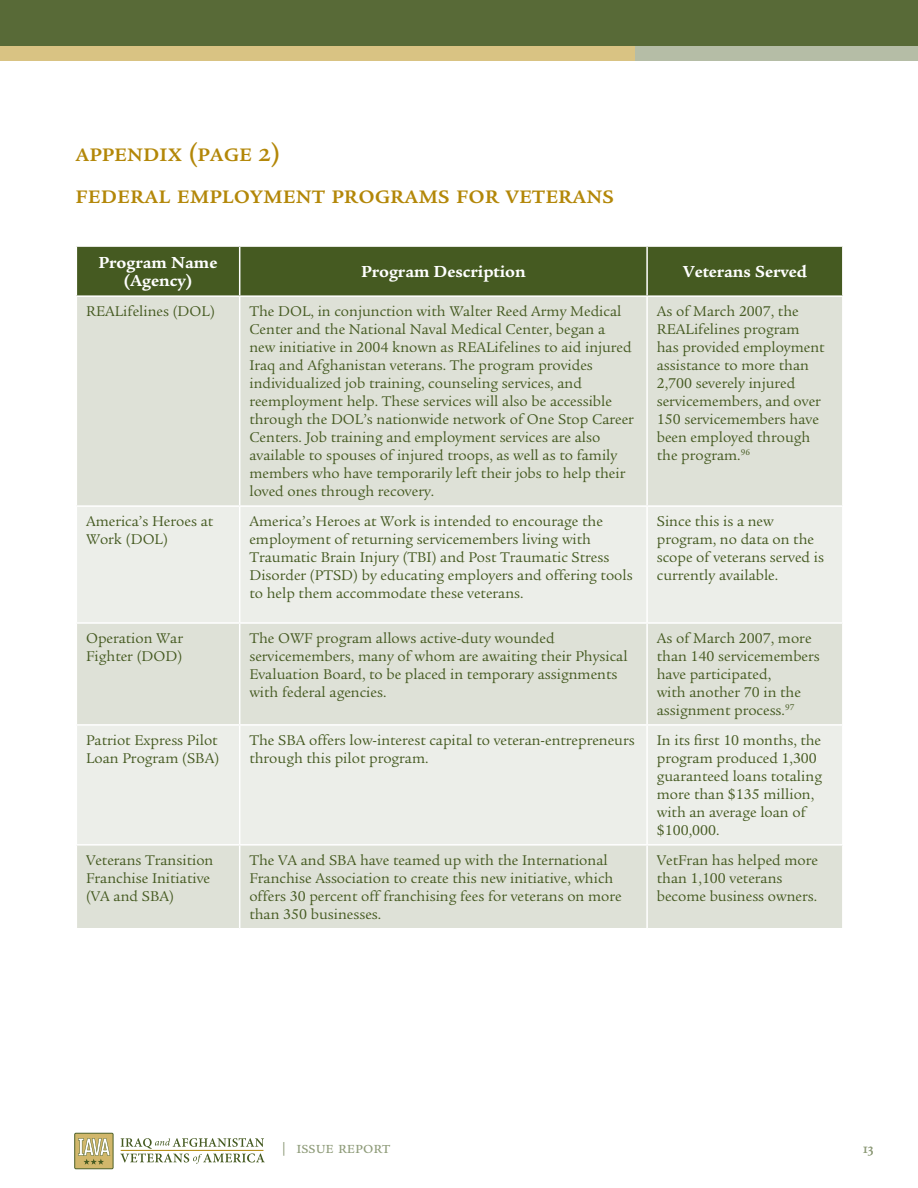
<style>
.page{position:relative;width:918px;height:1188px;background:#fff}
.page>*{position:absolute;margin:0;border:0;box-sizing:border-box;transform-origin:0 0}
.t1{font:500 25.5px/42px "Legacy Serif SC";color:#b38708}
.t2{font:700 16.5px/18px "Legacy Serif";color:#fff;text-align:center}
.t3{font:16.5px "Legacy Serif SC";color:#8f9c7a}
.t4{font:14.7px/18px "Legacy Serif";color:#455a21}
.t5{font:13.2px "Legacy Serif SC";color:#8f9c7a}
</style>
<div class="page">
<div style="left:0;top:0;width:634px;height:61px;background:#d9c383"></div>
<div style="left:636px;top:0;width:282px;height:61px;background:#b5bda6"></div>
<svg style="left:120px;top:1138px;width:145px;height:26px"></svg>
<hr style="left:121px;top:1150px;width:142px;height:1px;background:#b38708">
<svg style="left:74px;top:1133px;width:40px;height:36px"></svg>
<div style="left:0;top:0;width:918px;height:45px;background:#586a37"></div>
<div style="left:77px;top:247px;width:765px;height:48px;background:#455a21"></div>
<div style="left:77px;top:297px;width:765px;height:631px;background:#dee1d7"></div>
<svg style="left:77px;top:507px;width:765px;height:337px;background:#e7eae3"></svg>
<hr style="left:239px;top:297px;width:1px;height:208px;background:#fff">
<hr style="left:646px;top:297px;width:2px;height:208px;background:#fff">
<hr style="left:76px;top:505px;width:164px;height:2px;background:#fff">
<hr style="left:240px;top:505px;width:407px;height:2px;background:#fff">
<hr style="left:239px;top:507px;width:1px;height:115px;background:#fff">
<hr style="left:647px;top:505px;width:197px;height:2px;background:#fff">
<hr style="left:646px;top:507px;width:2px;height:115px;background:#fff">
<hr style="left:76px;top:622px;width:164px;height:2px;background:#fff">
<hr style="left:240px;top:622px;width:407px;height:2px;background:#fff">
<hr style="left:239px;top:624px;width:1px;height:100px;background:#fff">
<hr style="left:647px;top:622px;width:197px;height:2px;background:#fff">
<hr style="left:646px;top:624px;width:2px;height:100px;background:#fff">
<hr style="left:76px;top:724px;width:164px;height:2px;background:#fff">
<hr style="left:240px;top:724px;width:407px;height:2px;background:#fff">
<hr style="left:239px;top:726px;width:1px;height:118px;background:#fff">
<hr style="left:647px;top:724px;width:197px;height:2px;background:#fff">
<hr style="left:646px;top:726px;width:2px;height:118px;background:#fff">
<hr style="left:76px;top:844px;width:164px;height:2px;background:#fff">
<hr style="left:240px;top:844px;width:407px;height:2px;background:#fff">
<hr style="left:239px;top:846px;width:1px;height:82px;background:#fff">
<hr style="left:647px;top:844px;width:197px;height:2px;background:#fff">
<hr style="left:646px;top:846px;width:2px;height:82px;background:#fff">
<hr style="left:239px;top:247px;width:1px;height:48px;background:#fff">
<hr style="left:646px;top:247px;width:2px;height:48px;background:#fff">
<h1 class="t1" style="left:76px;top:132px;width:540px">appendix (page 2)<br>federal employment programs for veterans</h1>
<p class="t2" style="left:99px;top:254px;width:120px">Program Name (Agency)</p>
<p class="t2" style="left:361px;top:263px;width:166px">Program Description</p>
<p class="t2" style="left:683px;top:263px;width:126px">Veterans Served</p>
<p class="t4" style="left:86px;top:303px;width:130px">REALifelines (DOL)</p>
<p class="t4" style="left:249px;top:303px;width:386px">The DOL, in conjunction with Walter Reed Army Medical Center and the National Naval Medical Center, began a new initiative in 2004 known as REALifelines to aid injured Iraq and Afghanistan veterans. The program provides individualized job training, counseling services, and reemployment help. These services will also be accessible through the DOL’s nationwide network of One Stop Career Centers. Job training and employment services are also available to spouses of injured troops, as well as to family members who have temporarily left their jobs to help their loved ones through recovery.</p>
<p class="t4" style="left:657px;top:303px;width:169px">As of March 2007, the<br>REALifelines program has provided employment assistance to more than<br>2,700 severely injured servicemembers, and over<br>150 servicemembers have been employed through the program.<sup>96</sup></p>
<p class="t4" style="left:86px;top:513px;width:129px">America’s Heroes at<br>Work (DOL)</p>
<p class="t4" style="left:249px;top:513px;width:385px">America’s Heroes at Work is intended to encourage the employment of returning servicemembers living with Traumatic Brain Injury (TBI) and Post Traumatic Stress Disorder (PTSD) by educating employers and offering tools to help them accommodate these veterans.</p>
<p class="t4" style="left:657px;top:513px;width:169px">Since this is a new program, no data on the scope of veterans served is currently available.</p>
<p class="t4" style="left:86px;top:630px;width:98px">Operation War<br>Fighter (DOD)</p>
<p class="t4" style="left:249px;top:630px;width:380px">The OWF program allows active-duty wounded servicemembers, many of whom are awaiting their Physical Evaluation Board, to be placed in temporary assignments with federal agencies.</p>
<p class="t4" style="left:657px;top:630px;width:164px">As of March 2007, more than 140 servicemembers have participated,<br>with another 70 in the assignment process.<sup>97</sup></p>
<p class="t4" style="left:86px;top:731px;width:135px">Patriot Express Pilot<br>Loan Program (SBA)</p>
<p class="t4" style="left:249px;top:731px;width:387px">The SBA offers low-interest capital to veteran-entrepreneurs through this pilot program.</p>
<p class="t4" style="left:657px;top:731px;width:167px">In its first 10 months, the program produced 1,300 guaranteed loans totaling more than $135 million, with an average loan of $100,000.</p>
<p class="t4" style="left:86px;top:851px;width:129px">Veterans Transition<br>Franchise Initiative (VA and SBA)</p>
<p class="t4" style="left:249px;top:851px;width:374px">The VA and SBA have teamed up with the International Franchise Association to create this new initiative, which offers 30 percent off franchising fees for veterans on more than 350 businesses.</p>
<p class="t4" style="left:657px;top:851px;width:163px">VetFran has helped more than 1,100 veterans become business owners.</p>
<p class="t3" style="left:280px;top:1138px;width:112px">| issue report</p>
<p class="t5" style="left:863px;top:1141px;width:12px">13</p>
</div>
